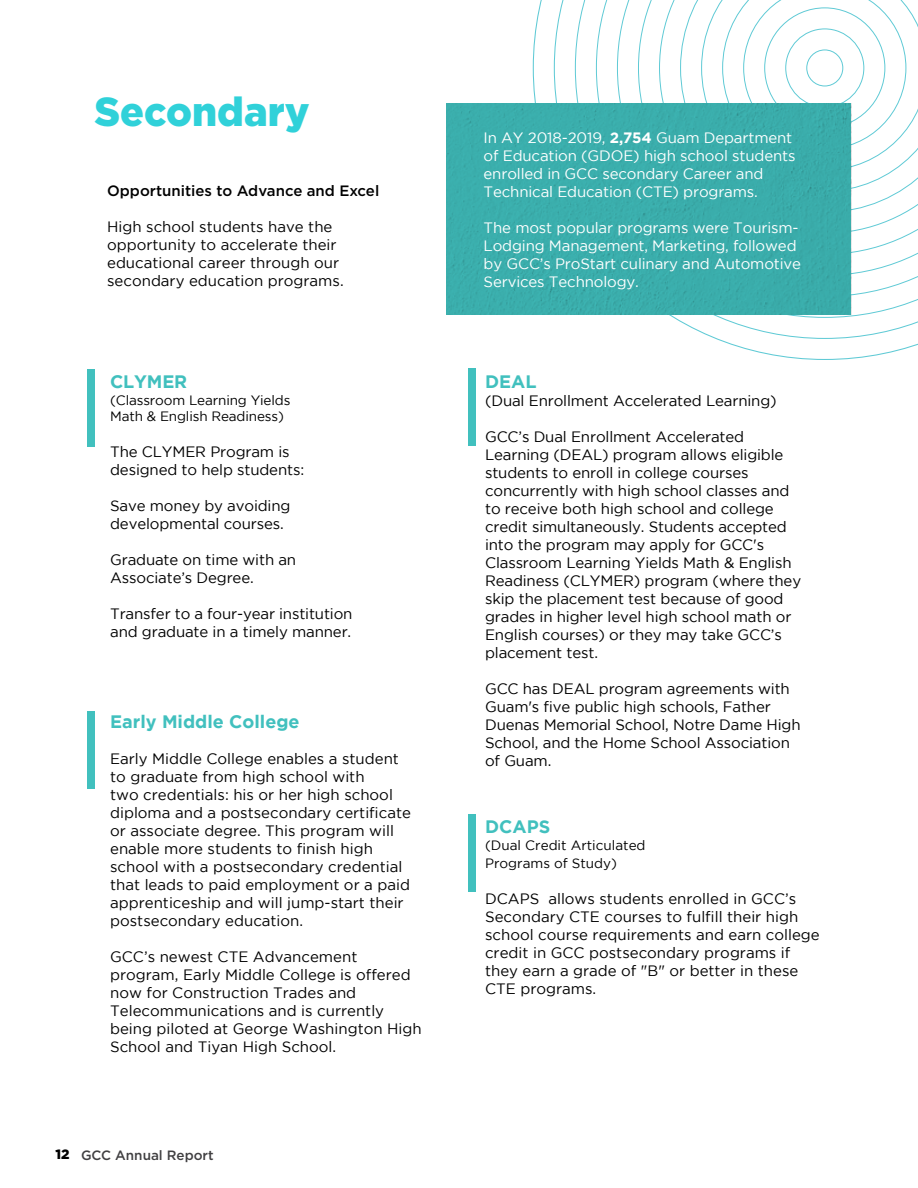
<style>
.page{position:relative;width:918px;height:1188px;background:#fff}
.page>*{position:absolute;margin:0;border:0;box-sizing:border-box;transform-origin:0 0}
.t1{font:900 40.5px "Gotham";color:#30d1d9}
.t2{font:700 18px "Gotham";color:#41c0be}
.t3{font:15px/18px "Gotham";color:#000}
.t4{font:15px/18px "Gotham";letter-spacing:-.01em;color:#fff}
.t5{font:500 15px "Gotham";color:#000}
.t6{font:13.5px/18px "Gotham";letter-spacing:-.01em;color:#000}
.t7{font:500 13.5px "Gotham";color:#414042}
.s1{font-weight:900;color:#000}
.s2{font-weight:700}
</style>
<div class="page">
<svg style="left:533px;top:0;width:385px;height:360px"></svg>
<svg style="left:554px;top:0;width:364px;height:339px"></svg>
<svg style="left:575px;top:0;width:343px;height:318px"></svg>
<svg style="left:596px;top:0;width:322px;height:297px"></svg>
<svg style="left:617px;top:0;width:301px;height:276px"></svg>
<svg style="left:638px;top:0;width:280px;height:255px"></svg>
<svg style="left:659px;top:0;width:259px;height:234px"></svg>
<svg style="left:680px;top:0;width:238px;height:213px"></svg>
<svg style="left:701px;top:0;width:217px;height:192px"></svg>
<div style="left:806px;top:50px;width:37px;height:36px;border:1px solid #29b8c7;border-radius:50%"></div>
<div style="left:446px;top:104px;width:405px;height:211px;background:#3aadac"></div>
<div style="left:87px;top:369px;width:7px;height:78px;background:#41c0be"></div>
<div style="left:87px;top:711px;width:7px;height:78px;background:#41c0be"></div>
<div style="left:468px;top:368px;width:7px;height:78px;background:#41c0be"></div>
<div style="left:468px;top:814px;width:7px;height:78px;background:#41c0be"></div>
<h1 class="t1" style="left:94px;top:88px;width:216px">Secondary</h1>
<p class="t5" style="left:107px;top:181px;width:274px">Opportunities to Advance and Excel</p>
<p class="t3" style="left:107px;top:217px;width:238px">High school students have the opportunity to accelerate their educational career through our secondary education programs.</p>
<p class="t2" style="left:110px;top:372px;width:79px">CLYMER</p>
<p class="t6" style="left:110px;top:392px;width:182px;line-height:16.2px">(Classroom Learning Yields<br>Math &amp; English Readiness)</p>
<p class="t3" style="left:110px;top:442px;width:196px">The CLYMER Program is designed to help students:</p>
<p class="t3" style="left:110px;top:496px;width:182px">Save money by avoiding developmental courses.</p>
<p class="t3" style="left:110px;top:550px;width:188px">Graduate on time with an<br>Associate’s Degree.</p>
<p class="t3" style="left:110px;top:604px;width:244px">Transfer to a four-year institution and graduate in a timely manner.</p>
<p class="t2" style="left:110px;top:711px;width:191px">Early Middle College</p>
<p class="t3" style="left:110px;top:749px;width:302px">Early Middle College enables a student to graduate from high school with<br>two credentials: his or her high school diploma and a postsecondary certificate or associate degree. This program will enable more students to finish high school with a postsecondary credential that leads to paid employment or a paid apprenticeship and will jump-start their postsecondary education.</p>
<p class="t3" style="left:110px;top:947px;width:313px">GCC’s newest CTE Advancement program, Early Middle College is offered now for Construction Trades and Telecommunications and is currently being piloted at George Washington High School and Tiyan High School.</p>
<p class="t7" style="left:55px;top:1146px;width:160px"><span class="s1">12</span> GCC Annual Report</p>
<p class="t4" style="left:484px;top:128px;width:313px">In AY 2018-2019, <span class="s2">2,754</span> Guam Department of Education (GDOE) high school students enrolled in GCC secondary Career and Technical Education (CTE) programs.</p>
<p class="t4" style="left:484px;top:218px;width:319px">The most popular programs were Tourism-Lodging Management, Marketing, followed by GCC’s ProStart culinary and Automotive Services Technology.</p>
<p class="t2" style="left:485px;top:372px;width:53px">DEAL</p>
<p class="t3" style="left:485px;top:392px;width:293px">(Dual Enrollment Accelerated Learning)</p>
<p class="t3" style="left:485px;top:428px;width:318px">GCC’s Dual Enrollment Accelerated Learning (DEAL) program allows eligible students to enroll in college courses concurrently with high school classes and to receive both high school and college credit simultaneously. Students accepted into the program may apply for GCC's Classroom Learning Yields Math &amp; English Readiness (CLYMER) program (where they skip the placement test because of good grades in higher level high school math or English courses) or they may take GCC’s placement test.</p>
<p class="t3" style="left:485px;top:680px;width:317px">GCC has DEAL program agreements with Guam's five public high schools, Father Duenas Memorial School, Notre Dame High School, and the Home School Association of Guam.</p>
<p class="t2" style="left:485px;top:817px;width:67px">DCAPS</p>
<p class="t6" style="left:485px;top:836px;width:162px">(Dual Credit Articulated<br>Programs of Study)</p>
<p class="t3" style="left:485px;top:889px;width:336px">DCAPS allows students enrolled in GCC’s Secondary CTE courses to fulfill their high school course requirements and earn college credit in GCC postsecondary programs if they earn a grade of "B" or better in these CTE programs.</p>
</div>
